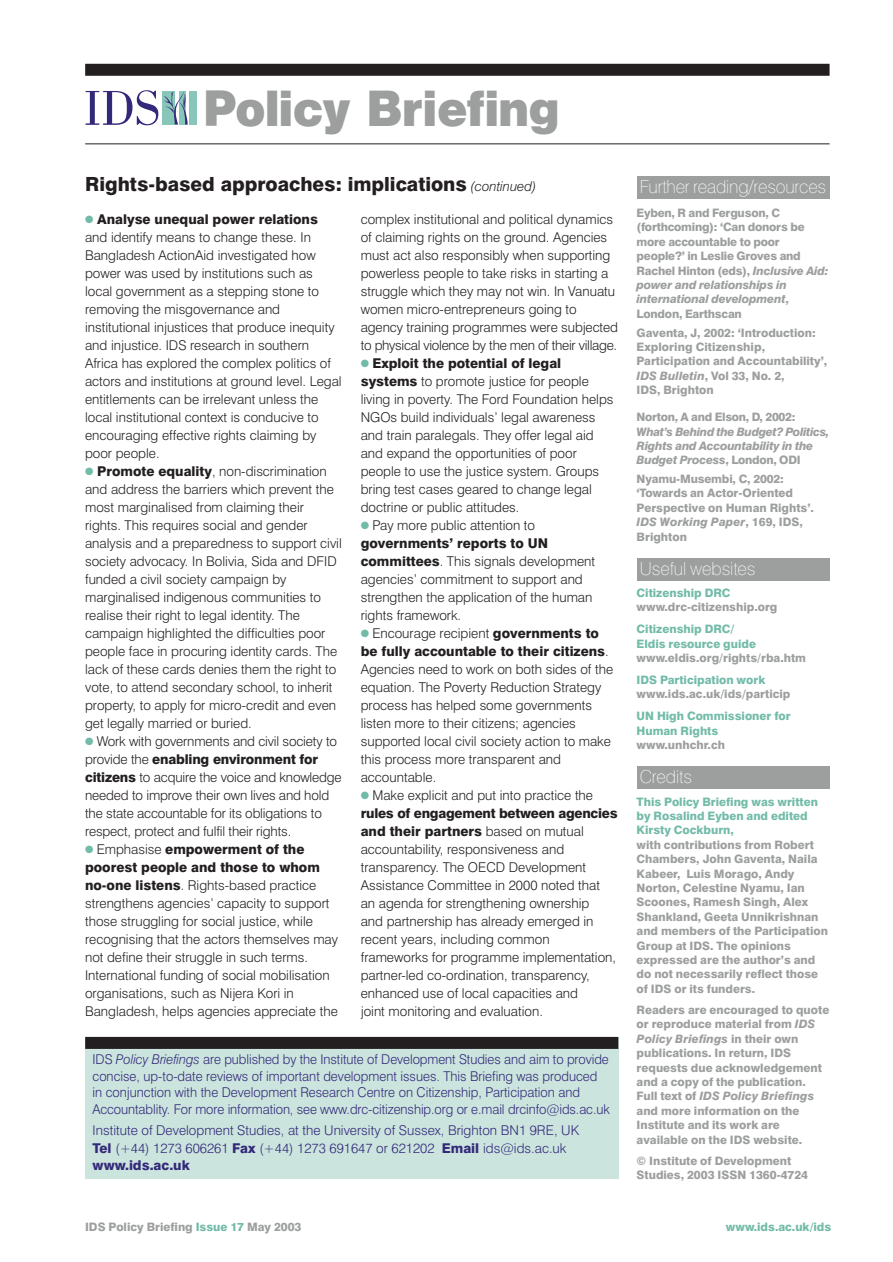
<style>
.page{position:relative;width:893px;height:1262px;background:#fff}
.page>*{position:absolute;margin:0;border:0;box-sizing:border-box;transform-origin:0 0}
.t1{font:45.15px "Swiss 721 BT Black No 2";letter-spacing:-.01em;color:#9d9f9f}
.t2{font:800 19.5px "Swiss 721 BT";color:#231f20}
.t3{font:100 18px "Swiss 721 BT";letter-spacing:-.01em;color:#fff}
.t4{font:300 13.5px/18px "Swiss 721 BT";color:#231f20}
.t5{font:300 13.5px/16.5px "Swiss 721 BT";color:#33297a}
.t6{font:800 11.7px/14.4px "Swiss 721 BT";color:#9d9f9f}
.t7{font:800 11.7px/14.4px "Swiss 721 BT";letter-spacing:-.02em;color:#9d9f9f}
.t8{font:800 11.7px/14.4px "Swiss 721 BT";color:#72bba8}
.t9{font:italic 800 11.7px/14.4px "Swiss 721 BT";letter-spacing:-.025em;color:#9d9f9f}
.t10{font:800 11.7px "Swiss 721 BT";letter-spacing:-.025em;color:#9d9f9f}
.s1{font-weight:300;font-style:italic;font-size:13.5px}
.s2{color:#72bba8}
.s3{font-weight:800}
.s4{font-style:italic}
.s5{font-style:normal}
</style>
<div class="page">
<div style="left:636px;top:176px;width:193px;height:23px;background:#9d9f9f"></div>
<div style="left:636px;top:558px;width:193px;height:22px;background:#9d9f9f"></div>
<div style="left:636px;top:767px;width:193px;height:22px;background:#9d9f9f"></div>
<div style="left:85px;top:1037px;width:533px;height:141px;background:#cbe4dd"></div>
<div style="left:85px;top:1036px;width:533px;height:12px;background:#231f20"></div>
<div style="left:85px;top:64px;width:744px;height:12px;background:#231f20"></div>
<hr style="left:85px;top:143px;width:744px;height:1px;background:#231f20">
<div style="left:163px;top:91px;width:12px;height:34px;background:#87c6b9"></div>
<svg style="left:86px;top:90px;width:72px;height:35px"></svg>
<div style="left:189px;top:91px;width:8px;height:34px;background:#87c6b9"></div>
<svg style="left:164px;top:91px;width:24px;height:34px"></svg>
<h1 class="t1" style="left:203px;top:91px;width:358px">Policy Briefing</h1>
<h2 class="t2" style="left:85px;top:177px;width:453px">Rights-based approaches: implications <span class="s1">(continued)</span></h2>
<p class="t4" style="left:85px;top:211px;width:258px"><span class="s2">●</span> <span class="s3">Analyse unequal power relations </span>and identify means to change these. In Bangladesh ActionAid investigated how power was used by institutions such as local government as a stepping stone to removing the misgovernance and institutional injustices that produce inequity and injustice. IDS research in southern Africa has explored the complex politics of actors and institutions at ground level. Legal entitlements can be irrelevant unless the local institutional context is conducive to encouraging effective rights claiming by poor people.</p>
<p class="t4" style="left:85px;top:463px;width:258px"><span class="s2">●</span> <span class="s3">Promote equality</span>, non-discrimination and address the barriers which prevent the most marginalised from claiming their rights. This requires social and gender analysis and a preparedness to support civil society advocacy. In Bolivia, Sida and DFID funded a civil society campaign by marginalised indigenous communities to realise their right to legal identity. The campaign highlighted the difficulties poor people face in procuring identity cards. The lack of these cards denies them the right to vote, to attend secondary school, to inherit property, to apply for micro-credit and even get legally married or buried.</p>
<p class="t4" style="left:85px;top:733px;width:258px"><span class="s2">●</span> Work with governments and civil society to provide the <span class="s3">enabling environment for citizens</span> to acquire the voice and knowledge needed to improve their own lives and hold the state accountable for its obligations to respect, protect and fulfil their rights.</p>
<p class="t4" style="left:85px;top:841px;width:254px"><span class="s2">●</span> Emphasise <span class="s3">empowerment of the poorest people and those to whom no-one listens</span>. Rights-based practice strengthens agencies’ capacity to support those struggling for social justice, while recognising that the actors themselves may not define their struggle in such terms.<br>International funding of social mobilisation organisations, such as Nijera Kori in Bangladesh, helps agencies appreciate the</p>
<p class="t4" style="left:361px;top:211px;width:259px">complex institutional and political dynamics of claiming rights on the ground. Agencies must act also responsibly when supporting powerless people to take risks in starting a struggle which they may not win. In Vanuatu women micro-entrepreneurs going to agency training programmes were subjected to physical violence by the men of their village.</p>
<p class="t4" style="left:361px;top:355px;width:254px"><span class="s2">●</span> <span class="s3">Exploit the potential of legal systems</span> to promote justice for people living in poverty. The Ford Foundation helps NGOs build individuals’ legal awareness and train paralegals. They offer legal aid and expand the opportunities of poor people to use the justice system. Groups bring test cases geared to change legal doctrine or public attitudes.</p>
<p class="t4" style="left:361px;top:517px;width:236px"><span class="s2">●</span> Pay more public attention to <span class="s3">governments’ reports to UN committees</span>. This signals development agencies’ commitment to support and strengthen the application of the human rights framework.</p>
<p class="t4" style="left:361px;top:625px;width:254px"><span class="s2">●</span> Encourage recipient <span class="s3">governments to be fully accountable to their citizens</span>.<br>Agencies need to work on both sides of the equation. The Poverty Reduction Strategy process has helped some governments listen more to their citizens; agencies supported local civil society action to make this process more transparent and accountable.</p>
<p class="t4" style="left:361px;top:787px;width:258px"><span class="s2">●</span> Make explicit and put into practice the <span class="s3">rules of engagement between agencies and their partners</span> based on mutual accountability, responsiveness and transparency. The OECD Development Assistance Committee in 2000 noted that an agenda for strengthening ownership<br>and partnership has already emerged in recent years, including common frameworks for programme implementation, partner-led co-ordination, transparency, enhanced use of local capacities and<br>joint monitoring and evaluation.</p>
<p class="t5" style="left:93px;top:1052px;width:518px">IDS <span class="s4">Policy Briefings</span> are published by the Institute of Development Studies and aim to provide concise, up-to-date reviews of important development issues. This Briefing was produced in conjunction with the Development Research Centre on Citizenship, Participation and Accountablity. For more information, see www.drc-citizenship.org or e.mail drcinfo@ids.ac.uk</p>
<p class="t5" style="left:93px;top:1122px;width:488px;line-height:17.4px">Institute of Development Studies, at the University of Sussex, Brighton BN1 9RE, UK<br><span class="s3">Tel</span> (+44) 1273 606261 <span class="s3">Fax</span> (+44) 1273 691647 or 621202 <span class="s3">Email</span> ids@ids.ac.uk <span class="s3">www.ids.ac.uk</span></p>
<h3 class="t3" style="left:639px;top:180px;width:188px">Further reading/resources</h3>
<p class="t7" style="left:636px;top:207px;width:193px">Eyben, R and Ferguson, C (forthcoming): ‘Can donors be more accountable to poor people?’ in Leslie Groves and<br>Rachel Hinton (eds), <span class="s4">Inclusive Aid: power and relationships in international development</span>,<br>London, Earthscan</p>
<p class="t6" style="left:636px;top:326px;width:192px">Gaventa, J, 2002: ‘Introduction:<br>Exploring Citizenship,<br>Participation and Accountability’,<br><span class="s4">IDS Bulletin</span>, Vol 33, No. 2,<br>IDS, Brighton</p>
<p class="t10" style="left:636px;top:413px;width:160px">Norton, A and Elson, D, 2002:</p>
<p class="t9" style="left:636px;top:425px;width:194px">What’s Behind the Budget? Politics,<br>Rights and Accountability in the<br>Budget Process<span class="s5">, London, ODI</span></p>
<p class="t6" style="left:636px;top:473px;width:179px">Nyamu-Musembi, C, 2002: ‘Towards an Actor-Oriented<br>Perspective on Human Rights’.<br><span class="s4">IDS Working Paper</span>, 169, IDS,<br>Brighton</p>
<h3 class="t3" style="left:639px;top:562px;width:117px">Useful websites</h3>
<p class="t8" style="left:636px;top:587px;width:95px">Citizenship DRC</p>
<p class="t6" style="left:636px;top:601px;width:142px">www.drc-citizenship.org</p>
<p class="t8" style="left:636px;top:623px;width:121px">Citizenship DRC/<br>Eldis resource guide</p>
<p class="t6" style="left:636px;top:652px;width:171px">www.eldis.org/rights/rba.htm</p>
<p class="t8" style="left:636px;top:674px;width:130px">IDS Participation work</p>
<p class="t6" style="left:636px;top:688px;width:155px">www.ids.ac.uk/ids/particip</p>
<p class="t8" style="left:636px;top:710px;width:155px">UN High Commissioner for<br>Human Rights</p>
<p class="t6" style="left:636px;top:739px;width:90px">www.unhchr.ch</p>
<h3 class="t3" style="left:639px;top:770px;width:54px">Credits</h3>
<p class="t8" style="left:636px;top:795px;width:183px">This Policy Briefing was written by Rosalind Eyben and edited<br>Kirsty Cockburn,</p>
<p class="t6" style="left:636px;top:838px;width:193px">with contributions from Robert<br>Chambers, John Gaventa, Naila<br>Kabeer, Luis Morago, Andy<br>Norton, Celestine Nyamu, Ian<br>Scoones, Ramesh Singh, Alex<br>Shankland, Geeta Unnikrishnan and members of the Participation<br>Group at IDS. The opinions expressed are the author’s and do not necessarily reflect those of IDS or its funders.</p>
<p class="t6" style="left:636px;top:1004px;width:194px">Readers are encouraged to quote or reproduce material from <span class="s4">IDS<br>Policy Briefings</span> in their own publications. In return, IDS requests due acknowledgement and a copy of the publication.<br>Full text of <span class="s4">IDS Policy Briefings </span>and more information on the<br>Institute and its work are available on the IDS website.</p>
<p class="t6" style="left:636px;top:1154px;width:173px">© Institute of Development<br>Studies, 2003 ISSN 1360-4724</p>
<p class="t6" style="left:85px;top:1220px;width:218px">IDS Policy Briefing <span class="s2">Issue 17</span> May 2003</p>
<p class="t8" style="left:725px;top:1220px;width:107px">www.ids.ac.uk/ids</p>
</div>
